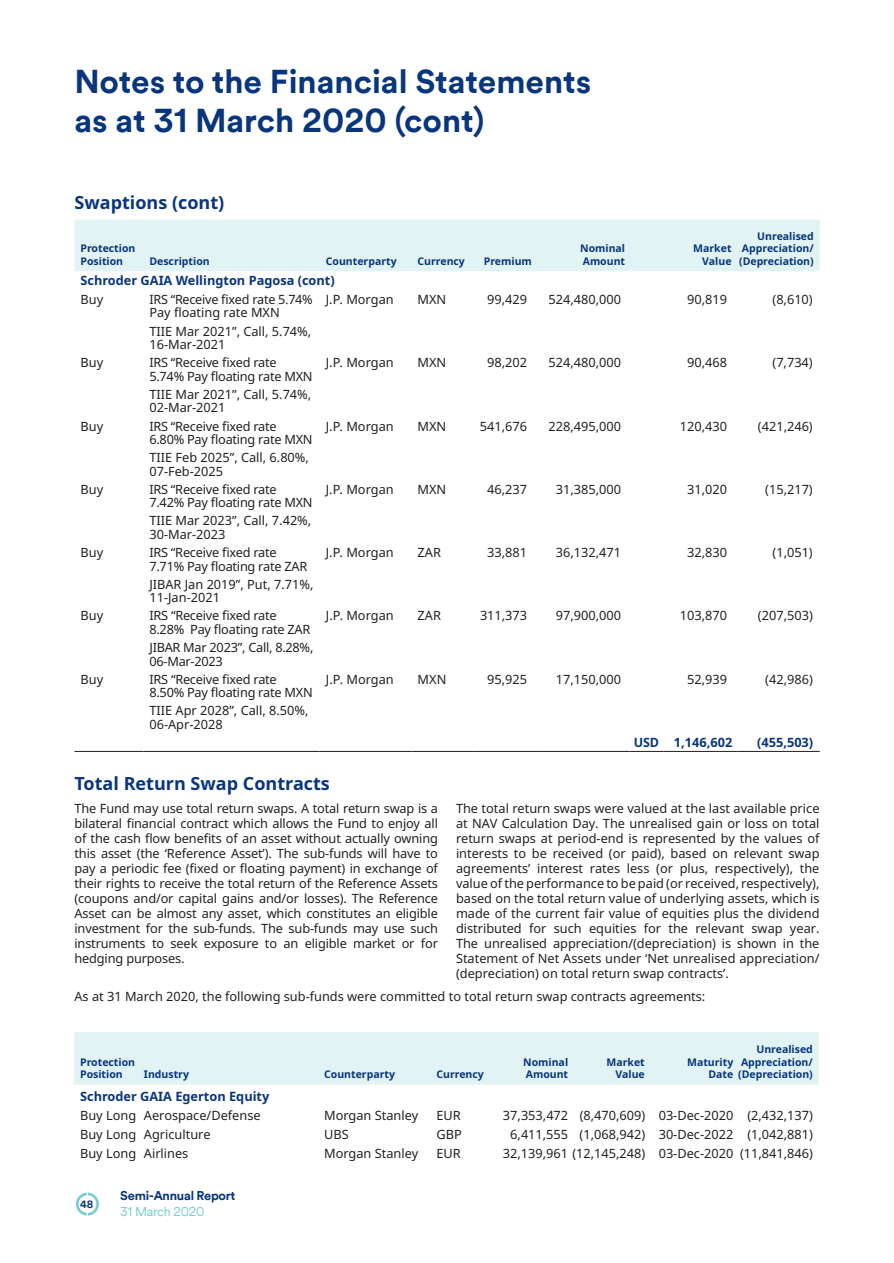
<style>
.page{position:relative;width:894px;height:1263px;background:#fff}
.page>*{position:absolute;margin:0;border:0;box-sizing:border-box;transform-origin:0 0}
.t1{font:700 33px/39.6px "Schroders Circular TT";color:#08357c}
.t2{font:700 18px "Noto Sans";color:#08357c}
.t3{font:12.75px/15px "Noto Sans";color:#231f20}
.t4{font:12.75px/13.5px "Noto Sans";letter-spacing:-.02em;color:#231f20}
.t5{font:700 12.75px "Noto Sans";color:#08357c}
.t6{font:700 12.75px "Schroders Circular TT";letter-spacing:-.02em;color:#08357c}
.t7{font:12.75px "Schroders Circular TT";letter-spacing:-.02em;color:#77ccd0}
.t8{font:700 10.5px/12.6px "Noto Sans";color:#08357c}
.t9{font:700 10.5px "Schroders Circular TT";color:#08357c}
</style>
<div class="page">
<div style="left:76px;top:1192px;width:23px;height:23px;border:3px solid #77ccd0;border-radius:50%"></div>
<div style="left:74px;top:220px;width:745px;height:51px;background:#e2f3f4"></div>
<hr style="left:74px;top:751px;width:69px;height:1px;background:#231f20">
<hr style="left:143px;top:751px;width:177px;height:1px;background:#231f20">
<hr style="left:320px;top:751px;width:91px;height:1px;background:#231f20">
<hr style="left:411px;top:751px;width:62px;height:1px;background:#231f20">
<hr style="left:473px;top:751px;width:64px;height:1px;background:#231f20">
<hr style="left:537px;top:751px;width:92px;height:1px;background:#231f20">
<hr style="left:629px;top:751px;width:34px;height:1px;background:#231f20">
<hr style="left:663px;top:751px;width:74px;height:1px;background:#231f20">
<hr style="left:737px;top:751px;width:82px;height:1px;background:#231f20">
<div style="left:74px;top:1032px;width:744px;height:52px;background:#e2f3f4"></div>
<h1 class="t1" style="left:74px;top:60px;width:518px">Notes to the Financial Statements as at 31 March 2020 (cont)</h1>
<h2 class="t2" style="left:74px;top:189px;width:151px">Swaptions (cont)</h2>
<p class="t8" style="left:80px;top:242px;width:56px">Protection<br>Position</p>
<p class="t8" style="left:149px;top:255px;width:62px">Description</p>
<p class="t8" style="left:326px;top:255px;width:72px">Counterparty</p>
<p class="t8" style="left:417px;top:255px;width:49px">Currency</p>
<p class="t8" style="left:483px;top:255px;width:50px">Premium</p>
<p class="t8" style="left:580px;top:242px;width:46px">Nominal<br>Amount</p>
<p class="t8" style="left:693px;top:242px;width:40px;text-align:right">Market<br>Value</p>
<p class="t8" style="left:738px;top:230px;width:76px;text-align:justify;text-indent:18px">Unrealised Appreciation/ (Depreciation)</p>
<p class="t5" style="left:80px;top:271px;width:256px">Schroder GAIA Wellington Pagosa (cont)</p>
<p class="t3" style="left:80px;top:291px;width:24px">Buy</p>
<p class="t4" style="left:149px;top:292px;width:165px">IRS “Receive fixed rate 5.74%<br>Pay floating rate MXN</p>
<p class="t3" style="left:326px;top:291px;width:69px">J.P. Morgan</p>
<p class="t3" style="left:417px;top:291px;width:30px">MXN</p>
<p class="t3" style="left:487px;top:291px;width:41px">99,429</p>
<p class="t3" style="left:548px;top:291px;width:74px">524,480,000</p>
<p class="t3" style="left:687px;top:291px;width:41px">90,819</p>
<p class="t3" style="left:772px;top:291px;width:42px">(8,610)</p>
<p class="t3" style="left:149px;top:324px;width:163px;line-height:13.5px">TIIE Mar 2021”, Call, 5.74%,<br>16-Mar-2021</p>
<p class="t3" style="left:80px;top:355px;width:24px">Buy</p>
<p class="t4" style="left:149px;top:355px;width:165px">IRS “Receive fixed rate<br>5.74% Pay floating rate MXN</p>
<p class="t3" style="left:326px;top:355px;width:69px">J.P. Morgan</p>
<p class="t3" style="left:417px;top:355px;width:30px">MXN</p>
<p class="t3" style="left:487px;top:355px;width:41px">98,202</p>
<p class="t3" style="left:548px;top:355px;width:74px">524,480,000</p>
<p class="t3" style="left:687px;top:355px;width:41px">90,468</p>
<p class="t3" style="left:772px;top:355px;width:42px">(7,734)</p>
<p class="t3" style="left:149px;top:387px;width:163px;line-height:13.5px">TIIE Mar 2021”, Call, 5.74%,<br>02-Mar-2021</p>
<p class="t3" style="left:80px;top:418px;width:24px">Buy</p>
<p class="t4" style="left:149px;top:419px;width:165px">IRS “Receive fixed rate<br>6.80% Pay floating rate MXN</p>
<p class="t3" style="left:326px;top:418px;width:69px">J.P. Morgan</p>
<p class="t3" style="left:417px;top:418px;width:30px">MXN</p>
<p class="t3" style="left:480px;top:418px;width:49px">541,676</p>
<p class="t3" style="left:548px;top:418px;width:74px">228,495,000</p>
<p class="t3" style="left:679px;top:418px;width:49px">120,430</p>
<p class="t3" style="left:757px;top:418px;width:56px">(421,246)</p>
<p class="t3" style="left:149px;top:450px;width:161px;line-height:13.5px">TIIE Feb 2025”, Call, 6.80%,<br>07-Feb-2025</p>
<p class="t3" style="left:80px;top:481px;width:24px">Buy</p>
<p class="t4" style="left:149px;top:482px;width:165px">IRS “Receive fixed rate<br>7.42% Pay floating rate MXN</p>
<p class="t3" style="left:326px;top:481px;width:69px">J.P. Morgan</p>
<p class="t3" style="left:417px;top:481px;width:30px">MXN</p>
<p class="t3" style="left:487px;top:481px;width:41px">46,237</p>
<p class="t3" style="left:555px;top:481px;width:67px">31,385,000</p>
<p class="t3" style="left:687px;top:481px;width:41px">31,020</p>
<p class="t3" style="left:765px;top:481px;width:49px">(15,217)</p>
<p class="t3" style="left:149px;top:514px;width:163px;line-height:13.5px">TIIE Mar 2023”, Call, 7.42%,<br>30-Mar-2023</p>
<p class="t3" style="left:80px;top:544px;width:24px">Buy</p>
<p class="t4" style="left:149px;top:545px;width:159px">IRS “Receive fixed rate<br>7.71% Pay floating rate ZAR</p>
<p class="t3" style="left:326px;top:544px;width:69px">J.P. Morgan</p>
<p class="t3" style="left:417px;top:544px;width:25px">ZAR</p>
<p class="t3" style="left:487px;top:544px;width:41px">33,881</p>
<p class="t3" style="left:555px;top:544px;width:67px">36,132,471</p>
<p class="t3" style="left:687px;top:544px;width:41px">32,830</p>
<p class="t3" style="left:772px;top:544px;width:42px">(1,051)</p>
<p class="t3" style="left:149px;top:577px;width:165px;line-height:13.5px">JIBAR Jan 2019”, Put, 7.71%,<br>11-Jan-2021</p>
<p class="t3" style="left:80px;top:608px;width:24px">Buy</p>
<p class="t4" style="left:149px;top:608px;width:162px">IRS “Receive fixed rate<br>8.28% Pay floating rate ZAR</p>
<p class="t3" style="left:326px;top:608px;width:69px">J.P. Morgan</p>
<p class="t3" style="left:417px;top:608px;width:25px">ZAR</p>
<p class="t3" style="left:480px;top:608px;width:49px">311,373</p>
<p class="t3" style="left:555px;top:608px;width:67px">97,900,000</p>
<p class="t3" style="left:679px;top:608px;width:49px">103,870</p>
<p class="t3" style="left:757px;top:608px;width:56px">(207,503)</p>
<p class="t4" style="left:149px;top:640px;width:165px">JIBAR Mar 2023”, Call, 8.28%,<br>06-Mar-2023</p>
<p class="t3" style="left:80px;top:671px;width:24px">Buy</p>
<p class="t4" style="left:149px;top:672px;width:165px">IRS “Receive fixed rate<br>8.50% Pay floating rate MXN</p>
<p class="t3" style="left:326px;top:671px;width:69px">J.P. Morgan</p>
<p class="t3" style="left:417px;top:671px;width:30px">MXN</p>
<p class="t3" style="left:487px;top:671px;width:41px">95,925</p>
<p class="t3" style="left:555px;top:671px;width:67px">17,150,000</p>
<p class="t3" style="left:687px;top:671px;width:41px">52,939</p>
<p class="t3" style="left:765px;top:671px;width:49px">(42,986)</p>
<p class="t3" style="left:149px;top:703px;width:161px;line-height:13.5px">TIIE Apr 2028”, Call, 8.50%,<br>06-Apr-2028</p>
<p class="t5" style="left:633px;top:733px;width:100px">USD 1,146,602</p>
<p class="t5" style="left:756px;top:733px;width:58px">(455,503)</p>
<h2 class="t2" style="left:74px;top:770px;width:257px">Total Return Swap Contracts</h2>
<p class="t3" style="left:74px;top:800px;width:365px;text-align:justify">The Fund may use total return swaps. A total return swap is a bilateral financial contract which allows the Fund to enjoy all of the cash flow benefits of an asset without actually owning this asset (the ‘Reference Asset’). The sub-funds will have to pay a periodic fee (fixed or floating payment) in exchange of their rights to receive the total return of the Reference Assets (coupons and/or capital gains and/or losses). The Reference Asset can be almost any asset, which constitutes an eligible investment for the sub-funds. The sub-funds may use such instruments to seek exposure to an eligible market or for hedging purposes.</p>
<p class="t3" style="left:456px;top:800px;width:365px;text-align:justify">The total return swaps were valued at the last available price at NAV Calculation Day. The unrealised gain or loss on total return swaps at period-end is represented by the values of interests to be received (or paid), based on relevant swap agreements’ interest rates less (or plus, respectively), the value of the performance to be paid (or received, respectively), based on the total return value of underlying assets, which is made of the current fair value of equities plus the dividend distributed for such equities for the relevant swap year.<br>The unrealised appreciation/(depreciation) is shown in the Statement of Net Assets under ‘Net unrealised appreciation/ (depreciation) on total return swap contracts’.</p>
<p class="t3" style="left:74px;top:988px;width:632px">As at 31 March 2020, the following sub-funds were committed to total return swap contracts agreements:</p>
<p class="t8" style="left:80px;top:1055px;width:56px">Protection<br>Position</p>
<p class="t8" style="left:144px;top:1068px;width:47px">Industry</p>
<p class="t8" style="left:324px;top:1068px;width:72px">Counterparty</p>
<p class="t8" style="left:436px;top:1068px;width:49px">Currency</p>
<p class="t8" style="left:738px;top:1043px;width:76px;text-align:justify;text-indent:18px">Unrealised Appreciation/ (Depreciation)</p>
<p class="t8" style="left:523px;top:1055px;width:46px">Nominal<br>Amount</p>
<p class="t8" style="left:606px;top:1055px;width:40px;text-align:right">Market<br>Value</p>
<p class="t8" style="left:686px;top:1055px;width:48px;text-align:right">Maturity<br>Date</p>
<p class="t5" style="left:80px;top:1087px;width:191px">Schroder GAIA Egerton Equity</p>
<p class="t3" style="left:80px;top:1107px;width:182px">Buy Long Aerospace/Defense</p>
<p class="t3" style="left:324px;top:1107px;width:96px">Morgan Stanley</p>
<p class="t3" style="left:436px;top:1107px;width:26px">EUR</p>
<p class="t3" style="left:503px;top:1107px;width:311px">37,353,472 (8,470,609) 03-Dec-2020 (2,432,137)</p>
<p class="t3" style="left:80px;top:1126px;width:132px">Buy Long Agriculture</p>
<p class="t3" style="left:324px;top:1126px;width:26px">UBS</p>
<p class="t3" style="left:436px;top:1126px;width:27px">GBP</p>
<p class="t3" style="left:510px;top:1126px;width:304px">6,411,555 (1,068,942) 30-Dec-2022 (1,042,881)</p>
<p class="t3" style="left:80px;top:1146px;width:110px">Buy Long Airlines</p>
<p class="t3" style="left:324px;top:1146px;width:96px">Morgan Stanley</p>
<p class="t3" style="left:436px;top:1146px;width:26px">EUR</p>
<p class="t3" style="left:502px;top:1146px;width:311px">32,139,961 (12,145,248) 03-Dec-2020 (11,841,846)</p>
<p class="t9" style="left:80px;top:1197px;width:15px">48</p>
<p class="t6" style="left:120px;top:1187px;width:117px">Semi-Annual Report</p>
<p class="t7" style="left:120px;top:1202px;width:86px">31 March 2020</p>
</div>
